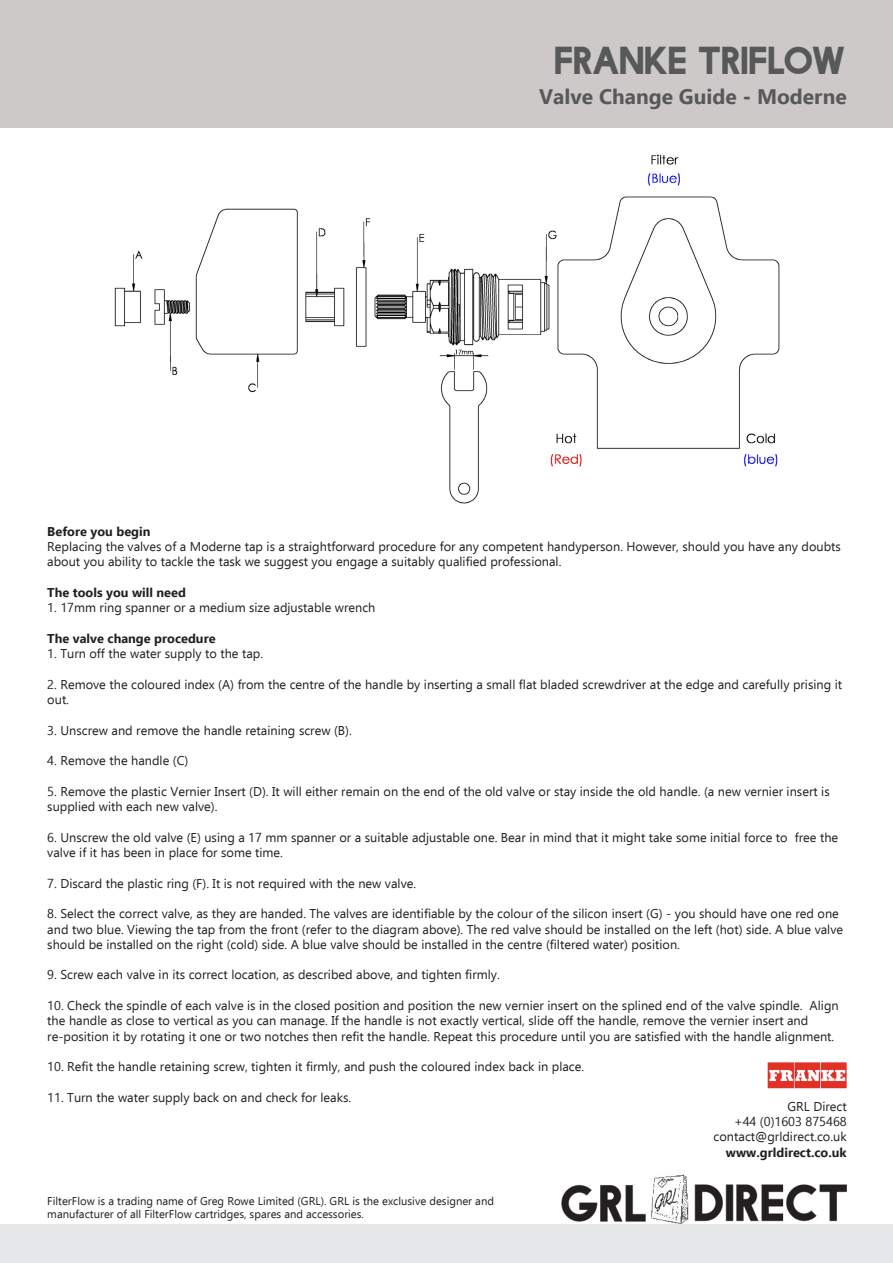
<style>
.page{position:relative;width:893px;height:1263px;background:#fff}
.page>*{position:absolute;margin:0;border:0;box-sizing:border-box;transform-origin:0 0}
.t1{font:36px "Facile Sans";color:#57585a}
.t2{font:700 21px "Ebrima";color:#57585a}
.t3{font:12.75px/15.3px "Ebrima";color:#231f20}
.t4{font:700 12.75px "Ebrima";color:#231f20}
.t5{font:11.25px/13.5px "Ebrima";color:#231f20}
</style>
<div class="page">
<img style="left:768px;top:1062px;width:79px;height:27px">
<div style="left:1px;top:0;width:892px;height:128px;background:#cdc9c8"></div>
<img style="left:561px;top:1174px;width:286px;height:51px">
<div style="left:1px;top:1225px;width:892px;height:38px;background:#e6e7e9"></div>
<img style="left:114px;top:154px;width:666px;height:350px">
<p class="t1" style="left:555px;top:40px;width:293px">FRANKE TRIFLOW</p>
<p class="t2" style="left:539px;top:81px;width:309px">Valve Change Guide - Moderne</p>
<p class="t4" style="left:47px;top:522px;width:105px">Before you begin</p>
<p class="t3" style="left:47px;top:539px;width:795px">Replacing the valves of a Moderne tap is a straightforward procedure for any competent handyperson. However, should you have any doubts about you ability to tackle the task we suggest you engage a suitably qualified professional.</p>
<p class="t4" style="left:47px;top:583px;width:140px">The tools you will need</p>
<p class="t3" style="left:47px;top:600px;width:330px">1. 17mm ring spanner or a medium size adjustable wrench</p>
<p class="t4" style="left:47px;top:629px;width:170px">The valve change procedure</p>
<p class="t3" style="left:47px;top:646px;width:217px">1. Turn off the water supply to the tap.</p>
<p class="t3" style="left:47px;top:676px;width:796px">2. Remove the coloured index (A) from the centre of the handle by inserting a small flat bladed screwdriver at the edge and carefully prising it out.</p>
<p class="t3" style="left:47px;top:722px;width:306px">3. Unscrew and remove the handle retaining screw (B).</p>
<p class="t3" style="left:47px;top:753px;width:143px">4. Remove the handle (C)</p>
<p class="t3" style="left:47px;top:783px;width:784px">5. Remove the plastic Vernier Insert (D). It will either remain on the end of the old valve or stay inside the old handle. (a new vernier insert is supplied with each new valve).</p>
<p class="t3" style="left:47px;top:829px;width:792px">6. Unscrew the old valve (E) using a 17 mm spanner or a suitable adjustable one. Bear in mind that it might take some initial force to free the valve if it has been in place for some time.</p>
<p class="t3" style="left:47px;top:875px;width:370px">7. Discard the plastic ring (F). It is not required with the new valve.</p>
<p class="t3" style="left:47px;top:906px;width:797px">8. Select the correct valve, as they are handed. The valves are identifiable by the colour of the silicon insert (G) - you should have one red one and two blue. Viewing the tap from the front (refer to the diagram above). The red valve should be installed on the left (hot) side. A blue valve should be installed on the right (cold) side. A blue valve should be installed in the centre (filtered water) position.</p>
<p class="t3" style="left:47px;top:967px;width:454px">9. Screw each valve in its correct location, as described above, and tighten firmly.</p>
<p class="t3" style="left:47px;top:998px;width:793px">10. Check the spindle of each valve is in the closed position and position the new vernier insert on the splined end of the valve spindle. Align the handle as close to vertical as you can manage. If the handle is not exactly vertical, slide off the handle, remove the vernier insert and re-position it by rotating it one or two notches then refit the handle. Repeat this procedure until you are satisfied with the handle alignment.</p>
<p class="t3" style="left:47px;top:1059px;width:538px">10. Refit the handle retaining screw, tighten it firmly, and push the coloured index back in place.</p>
<p class="t3" style="left:47px;top:1089px;width:305px">11. Turn the water supply back on and check for leaks.</p>
<p class="t3" style="left:787px;top:1098px;width:61px">GRL Direct</p>
<p class="t3" style="left:734px;top:1113px;width:114px">+44 (0)1603 875468</p>
<p class="t3" style="left:714px;top:1129px;width:135px">contact@grldirect.co.uk</p>
<p class="t4" style="left:726px;top:1142px;width:122px">www.grldirect.co.uk</p>
<p class="t5" style="left:47px;top:1194px;width:448px">FilterFlow is a trading name of Greg Rowe Limited (GRL). GRL is the exclusive designer and manufacturer of all FilterFlow cartridges, spares and accessories.</p>
</div>
